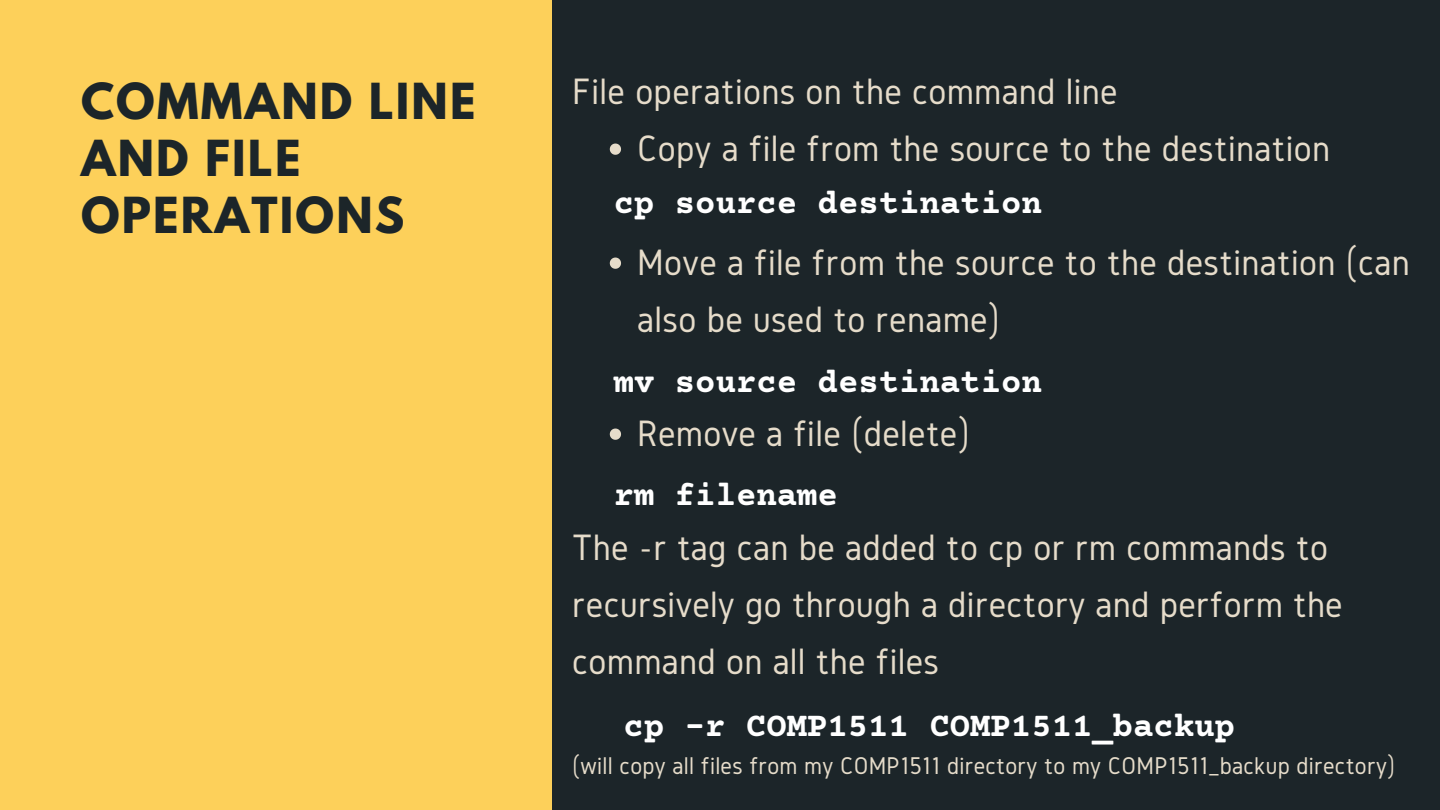
<style>
.page{position:relative;width:1440px;height:810px;background:#1c2529}
.page>*{position:absolute;margin:0;border:0;box-sizing:border-box;transform-origin:0 0}
.t1{font:700 44px/57px "League Spartan";letter-spacing:.05em;color:#1c2529}
.t2{font:38.2px/57px "Gidole";letter-spacing:.01em;color:#e6dcca}
.t3{font:700 34px "Courier Prime";color:#fff}
.t4{font:25.2px "Gidole";letter-spacing:.01em;color:#e6dcca}
</style>
<div class="page">
<div style="left:0;top:0;width:552px;height:810px;background:#fdd05a"></div>
<svg style="left:610px;top:144px;width:11px;height:11px"></svg>
<svg style="left:610px;top:258px;width:11px;height:11px"></svg>
<svg style="left:610px;top:429px;width:11px;height:11px"></svg>
<p class="t1" style="left:81px;top:79px;width:396px">COMMAND LINE<br>AND FILE<br>OPERATIONS</p>
<p class="t2" style="left:572px;top:62px;width:547px">File operations on the command line</p>
<p class="t2" style="left:637px;top:119px;width:694px">Copy a file from the source to the destination</p>
<p class="t3" style="left:614px;top:186px;width:430px">cp source destination</p>
<p class="t2" style="left:637px;top:233px;width:774px">Move a file from the source to the destination (can also be used to rename)</p>
<p class="t3" style="left:614px;top:365px;width:430px">mv source destination</p>
<p class="t2" style="left:637px;top:404px;width:334px">Remove a file (delete)</p>
<p class="t3" style="left:614px;top:478px;width:226px">rm filename</p>
<p class="t2" style="left:572px;top:518px;width:772px">The -r tag can be added to cp or rm commands to recursively go through a directory and perform the command on all the files</p>
<p class="t3" style="left:624px;top:710px;width:613px">cp -r COMP1511 COMP1511_backup</p>
<p class="t4" style="left:572px;top:752px;width:824px">(will copy all files from my COMP1511 directory to my COMP1511_backup directory)</p>
</div>
